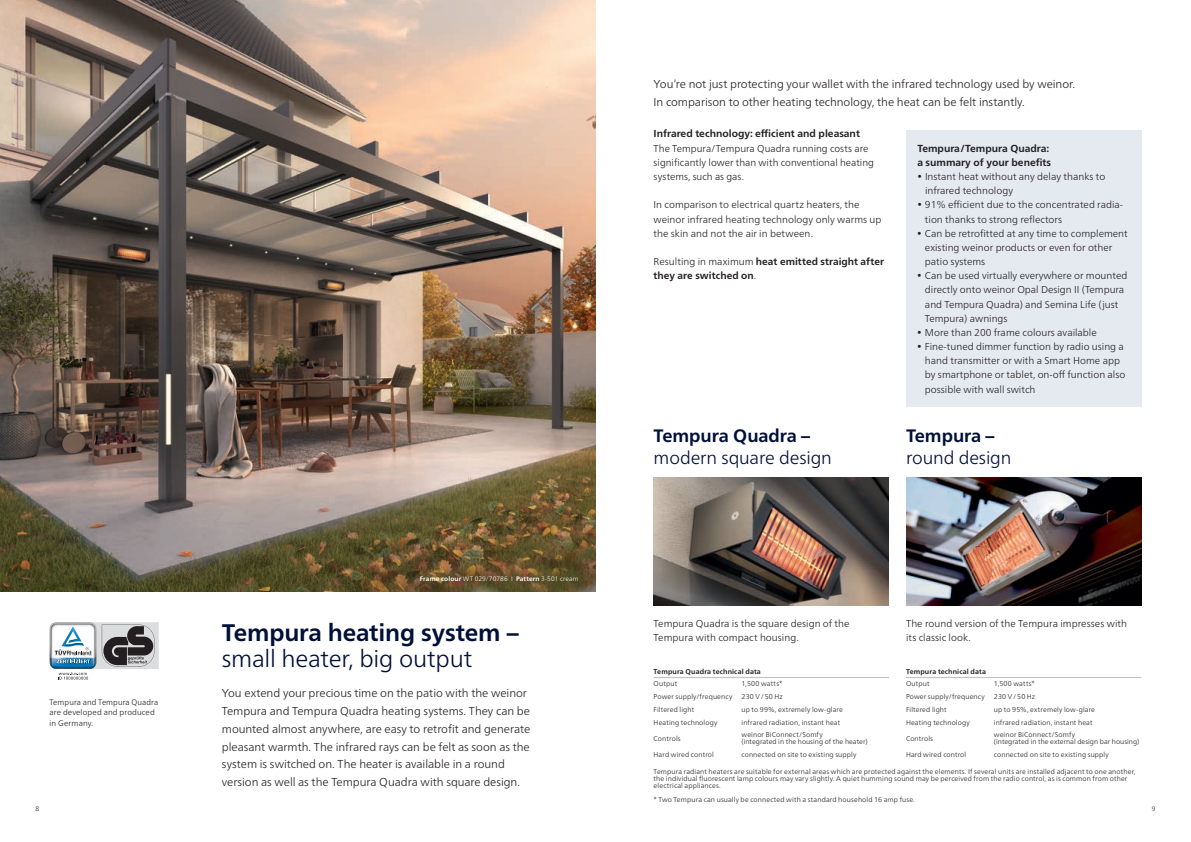
<style>
.page{position:relative;width:1191px;height:842px;background:#fff}
.page>*{position:absolute;margin:0;border:0;box-sizing:border-box;transform-origin:0 0}
.t1{font:700 24px "Frutiger Neue LTW1 G";letter-spacing:-.005em;color:#001039}
.t2{font:300 24px "Frutiger Neue LTW1 G";letter-spacing:-.01em;color:#001039}
.t3{font:300 18px "Frutiger Neue LTW1 G";letter-spacing:-.01em;color:#001039}
.t4{font:700 18px "Frutiger Neue LTW1 G";letter-spacing:-.005em;color:#001039}
.t5{font:300 11.5px/17.7px "Frutiger Neue LTW1 G";letter-spacing:-.005em;color:#231f20}
.t6{font:700 10.2px/14.2px "Frutiger Neue LTW1 G";color:#231f20}
.t7{font:300 10px/14.2px "Frutiger Neue LTW1 G";color:#231f20}
.t8{font:700 10px/14.2px "Frutiger Neue LTW1 G";letter-spacing:.005em;color:#231f20}
.t9{font:300 8px/10.6px "Frutiger Neue LTW1 G";letter-spacing:.01em;color:#231f20}
.t10{font:300 7px/7px "Frutiger Neue LTW1 G";letter-spacing:.015em;color:#231f20}
.t11{font:700 7px "Frutiger Neue LTW1 G";letter-spacing:.02em;color:#231f20}
.t12{font:300 6.5px "Frutiger Neue LTW1 G";letter-spacing:.015em;color:#fff}
.t13{font:300 6.5px "Frutiger Neue LTW1 G";color:#231f20}
.s1{font-weight:700}
.s2{font-weight:300}
</style>
<div class="page">
<img style="left:0;top:0;width:595px;height:591px">
<div style="left:906px;top:130px;width:235px;height:277px;background:#e5eaf1"></div>
<svg style="left:50px;top:622px;width:109px;height:58px"></svg>
<hr style="left:653px;top:677px;width:88px;height:1px;background:#bcbdc0">
<hr style="left:741px;top:677px;width:148px;height:1px;background:#bcbdc0">
<hr style="left:906px;top:677px;width:88px;height:1px;background:#bcbdc0">
<hr style="left:994px;top:677px;width:147px;height:1px;background:#bcbdc0">
<div style="left:416px;top:572px;width:168px;height:16px;background:#231f20;opacity:.54"></div>
<img style="left:906px;top:478px;width:235px;height:127px">
<img style="left:653px;top:478px;width:236px;height:127px">
<h3 class="t5" style="left:653px;top:75px;width:423px">You’re not just protecting your wallet with the infrared technology used by weinor.<br>In comparison to other heating technology, the heat can be felt instantly.</h3>
<p class="t9" style="left:50px;top:696px;width:110px">Tempura and Tempura Quadra are developed and produced in Germany.</p>
<p class="t12" style="left:420px;top:575px;width:160px"><span class="s1">Frame colour</span> WT 029/70786 I <span class="s1">Pattern</span> 3-501 cream</p>
<h1 class="t1" style="left:222px;top:618px;width:298px">Tempura heating system –</h1>
<h1 class="t2" style="left:222px;top:644px;width:252px">small heater, big output</h1>
<p class="t5" style="left:222px;top:684px;width:310px">You extend your precious time on the patio with the weinor Tempura and Tempura Quadra heating systems. They can be mounted almost anywhere, are easy to retrofit and generate pleasant warmth. The infrared rays can be felt as soon as the system is switched on. The heater is available in a round version as well as the Tempura Quadra with square design.</p>
<h3 class="t6" style="left:653px;top:127px;width:208px">Infrared technology: efficient and pleasant</h3>
<h3 class="t7" style="left:653px;top:141px;width:222px">The Tempura/Tempura Quadra running costs are significantly lower than with conventional heating systems, such as gas.</h3>
<h3 class="t7" style="left:653px;top:198px;width:229px">In comparison to electrical quartz heaters, the weinor infrared heating technology only warms up the skin and not the air in between.</h3>
<h3 class="t8" style="left:653px;top:254px;width:232px"><span class="s2">Resulting in maximum</span> heat emitted straight after they are switched on<span class="s2">.</span></h3>
<h2 class="t4" style="left:653px;top:425px;width:158px">Tempura Quadra –</h2>
<h2 class="t3" style="left:653px;top:446px;width:180px">modern square design</h2>
<h3 class="t6" style="left:917px;top:141px;width:135px">Tempura/Tempura Quadra: a summary of your benefits</h3>
<h3 class="t7" style="left:925px;top:169px;width:182px;text-indent:-8px">• Instant heat without any delay thanks to infrared technology</h3>
<h3 class="t7" style="left:925px;top:198px;width:200px;text-indent:-8px">• 91% efficient due to the concentrated radia&shy;tion thanks to strong reflectors</h3>
<h3 class="t7" style="left:925px;top:226px;width:204px;text-indent:-8px">• Can be retrofitted at any time to complement existing weinor products or even for other patio systems</h3>
<h3 class="t7" style="left:925px;top:269px;width:204px;text-indent:-8px">• Can be used virtually everywhere or mounted directly onto weinor Opal Design II (Tempura and Tempura Quadra) and Semina Life (just Tempura) awnings</h3>
<h3 class="t7" style="left:917px;top:325px;width:181px">• More than 200 frame colours available</h3>
<h3 class="t7" style="left:925px;top:339px;width:202px;text-indent:-8px">• Fine-tuned dimmer function by radio using a hand transmitter or with a Smart Home app by smartphone or tablet, on-off function also possible with wall switch</h3>
<h2 class="t4" style="left:906px;top:425px;width:90px">Tempura –</h2>
<h2 class="t3" style="left:906px;top:446px;width:107px">round design</h2>
<h3 class="t7" style="left:653px;top:616px;width:197px">Tempura Quadra is the square design of the<br>Tempura with compact housing.</h3>
<p class="t11" style="left:653px;top:667px;width:109px">Tempura Quadra technical data</p>
<p class="t10" style="left:653px;top:680px;width:25px">Output</p>
<p class="t10" style="left:741px;top:680px;width:43px">1,500 watts*</p>
<p class="t10" style="left:653px;top:693px;width:80px">Power supply/frequency</p>
<p class="t10" style="left:741px;top:693px;width:43px">230 V/50 Hz</p>
<p class="t10" style="left:653px;top:706px;width:42px">Filtered light</p>
<p class="t10" style="left:741px;top:706px;width:103px">up to 99%, extremely low-glare</p>
<p class="t10" style="left:653px;top:719px;width:65px">Heating technology</p>
<p class="t10" style="left:741px;top:719px;width:100px">infrared radiation, instant heat</p>
<p class="t10" style="left:653px;top:735px;width:29px">Controls</p>
<p class="t10" style="left:741px;top:731px;width:128px">weinor BiConnect/Somfy<br>(integrated in the housing of the heater)</p>
<p class="t10" style="left:653px;top:751px;width:62px">Hard wired control</p>
<p class="t10" style="left:741px;top:751px;width:116px">connected on site to existing supply</p>
<h3 class="t7" style="left:906px;top:616px;width:223px">The round version of the Tempura impresses with its classic look.</h3>
<p class="t11" style="left:906px;top:667px;width:81px">Tempura technical data</p>
<p class="t10" style="left:906px;top:680px;width:25px">Output</p>
<p class="t10" style="left:994px;top:680px;width:43px">1,500 watts*</p>
<p class="t10" style="left:906px;top:693px;width:80px">Power supply/frequency</p>
<p class="t10" style="left:994px;top:693px;width:43px">230 V/50 Hz</p>
<p class="t10" style="left:906px;top:706px;width:42px">Filtered light</p>
<p class="t10" style="left:994px;top:706px;width:103px">up to 95%, extremely low-glare</p>
<p class="t10" style="left:906px;top:719px;width:65px">Heating technology</p>
<p class="t10" style="left:994px;top:719px;width:100px">infrared radiation, instant heat</p>
<p class="t10" style="left:906px;top:735px;width:29px">Controls</p>
<p class="t10" style="left:994px;top:731px;width:147px">weinor BiConnect/Somfy<br>(integrated in the external design bar housing)</p>
<p class="t10" style="left:906px;top:751px;width:62px">Hard wired control</p>
<p class="t10" style="left:994px;top:751px;width:116px">connected on site to existing supply</p>
<p class="t10" style="left:653px;top:767px;width:483px">Tempura radiant heaters are suitable for external areas which are protected against the elements. If several units are installed adjacent to one another, the individual fluorescent lamp colours may vary slightly. A quiet humming sound may be perceived from the radio control, as is common from other electrical appliances.</p>
<p class="t10" style="left:653px;top:796px;width:263px">* Two Tempura can usually be connected with a standard household 16 amp fuse.</p>
<p class="t13" style="left:35px;top:805px;width:5px">8</p>
<p class="t13" style="left:1151px;top:805px;width:5px">9</p>
</div>
